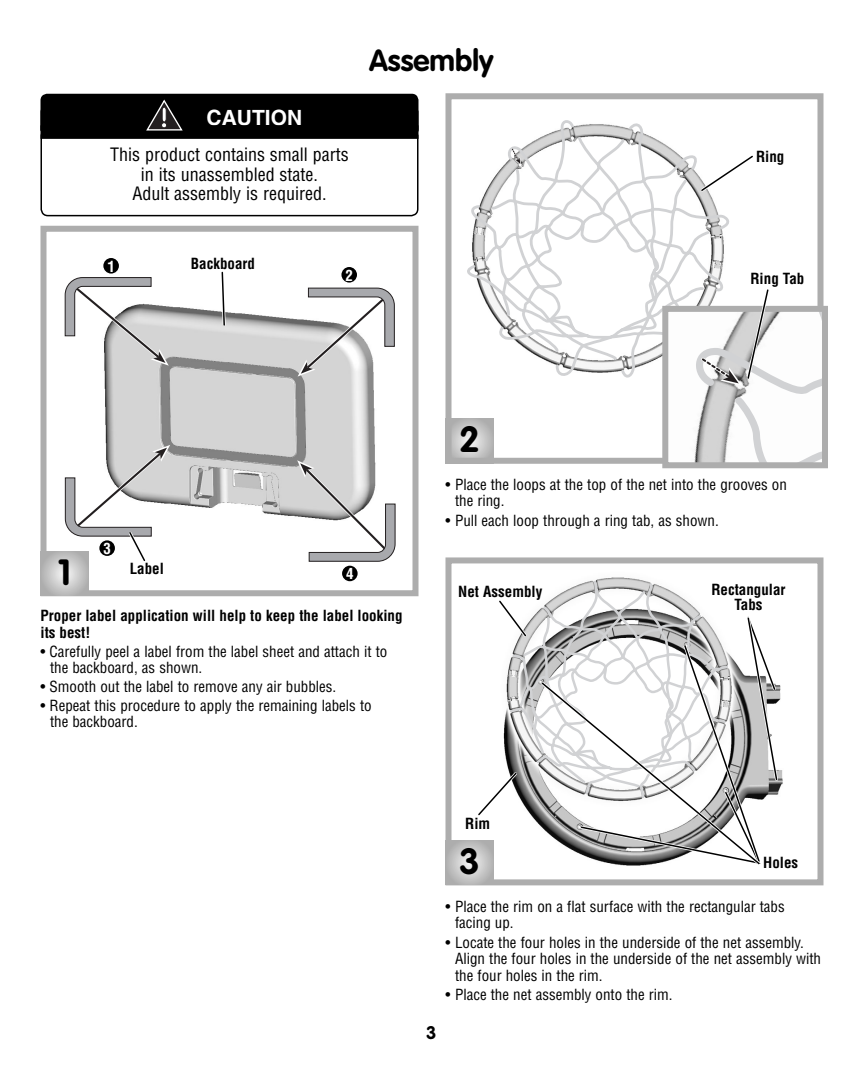
<style>
.page{position:relative;width:864px;height:1080px;background:#fff}
.page>*{position:absolute;margin:0;border:0;box-sizing:border-box;transform-origin:0 0}
.t1{font:700 36px "VAG Rounded Std";color:#000}
.t2{font:700 30px "VAG Rounded Std";color:#000}
.t3{font:700 21px "Helvetica LT Std";color:#fff}
.t4{font:condensed 18px/19.5px "Helvetica LT Std";color:#000;text-align:center}
.t5{font:700 18px "VAG Rounded Std";color:#000}
.t6{font:condensed 15px/16.5px "Helvetica LT Std";color:#000}
.t7{font:700 condensed 15px/16.5px "Helvetica LT Std";color:#000}
.t8{font:700 condensed 15px "Helvetica LT Std";color:#fff}
</style>
<div class="page">
<svg style="left:453px;top:419px;width:9px;height:38px"></svg>
<div style="left:446px;top:93px;width:378px;height:371px;border:6px solid #adadad"></div>
<img style="left:503px;top:577px;width:280px;height:247px">
<svg style="left:508px;top:579px;width:222px;height:221px"></svg>
<div style="left:446px;top:557px;width:378px;height:328px;border:6px solid #adadad"></div>
<svg style="left:446px;top:840px;width:47px;height:45px;background:#c3c3c3"></svg>
<svg style="left:462px;top:120px;width:271px;height:438px"></svg>
<svg style="left:511px;top:147px;width:10px;height:19px"></svg>
<div style="left:40px;top:226px;width:378px;height:370px;border:6px solid #adadad"></div>
<div style="left:446px;top:479px;width:378px;height:64px;background:#fff"></div>
<div style="left:40px;top:94px;width:378px;height:42px;background:#000;border-radius:7px"></div>
<div style="left:40px;top:129px;width:378px;height:87px;border:2px solid #000;border-radius:7px"></div>
<div style="left:40px;top:125px;width:378px;height:14px;background:#000"></div>
<svg style="left:146px;top:99px;width:37px;height:32px"></svg>
<svg style="left:40px;top:551px;width:48px;height:45px;background:#c4c4c4"></svg>
<img style="left:104px;top:306px;width:271px;height:211px">
<svg style="left:298px;top:287px;width:97px;height:90px"></svg>
<svg style="left:64px;top:277px;width:105px;height:89px"></svg>
<svg style="left:297px;top:460px;width:99px;height:102px"></svg>
<svg style="left:219px;top:271px;width:8px;height:57px"></svg>
<svg style="left:65px;top:445px;width:105px;height:119px"></svg>
<img style="left:669px;top:313px;width:26px;height:148px">
<div style="left:662px;top:306px;width:166px;height:162px;border:6px solid #adadad"></div>
<svg style="left:695px;top:287px;width:130px;height:178px"></svg>
<svg style="left:698px;top:153px;width:55px;height:41px"></svg>
<svg style="left:499px;top:598px;width:30px;height:41px"></svg>
<svg style="left:478px;top:769px;width:42px;height:49px"></svg>
<svg style="left:578px;top:614px;width:202px;height:210px"></svg>
<svg style="left:538px;top:679px;width:226px;height:147px"></svg>
<svg style="left:540px;top:681px;width:221px;height:185px"></svg>
<div style="left:103px;top:257px;width:17px;height:17px;background:#000;border-radius:50%"></div>
<div style="left:102px;top:256px;width:18px;height:19px;border:2px solid #fff;border-radius:50%"></div>
<div style="left:341px;top:266px;width:17px;height:17px;background:#000;border-radius:50%"></div>
<div style="left:340px;top:266px;width:19px;height:18px;border:2px solid #fff;border-radius:50%"></div>
<div style="left:99px;top:540px;width:17px;height:17px;background:#000;border-radius:50%"></div>
<div style="left:98px;top:539px;width:18px;height:18px;border:2px solid #fff;border-radius:50%"></div>
<div style="left:341px;top:565px;width:17px;height:17px;background:#000;border-radius:50%"></div>
<div style="left:341px;top:564px;width:18px;height:19px;border:2px solid #fff;border-radius:50%"></div>
<h3 class="t3" style="left:207px;top:110px;width:97px">CAUTION</h3>
<h2 class="t2" style="left:369px;top:48px;width:126px">Assembly</h2>
<p class="t4" style="left:110px;top:147px;width:240px">This product contains small parts</p>
<p class="t7" style="left:756px;top:149px;width:30px">Ring</p>
<p class="t4" style="left:132px;top:166px;width:196px">in its unassembled state.<br>Adult assembly is required.</p>
<p class="t8" style="left:107px;top:261px;width:9px">1</p>
<p class="t7" style="left:191px;top:256px;width:66px">Backboard</p>
<p class="t8" style="left:345px;top:270px;width:9px">2</p>
<p class="t7" style="left:750px;top:272px;width:55px">Ring Tab</p>
<p class="t8" style="left:103px;top:543px;width:9px">3</p>
<h1 class="t1" style="left:58px;top:557px;width:15px">1</h1>
<p class="t7" style="left:130px;top:562px;width:36px">Label</p>
<p class="t8" style="left:346px;top:568px;width:9px">4</p>
<p class="t7" style="left:40px;top:609px;width:364px">Proper label application will help to keep the label looking its best!</p>
<p class="t6" style="left:50px;top:644px;width:339px;text-indent:-10px">• Carefully peel a label from the label sheet and attach it to the backboard, as shown.</p>
<p class="t6" style="left:40px;top:679px;width:297px">• Smooth out the label to remove any air bubbles.</p>
<p class="t6" style="left:50px;top:698px;width:323px;text-indent:-10px">• Repeat this procedure to apply the remaining labels to the backboard.</p>
<h1 class="t1" style="left:459px;top:425px;width:22px">2</h1>
<p class="t6" style="left:455px;top:477px;width:333px;text-indent:-10px">• Place the loops at the top of the net into the grooves on the ring.</p>
<p class="t6" style="left:446px;top:513px;width:275px">• Pull each loop through a ring tab, as shown.</p>
<p class="t7" style="left:458px;top:585px;width:86px">Net Assembly</p>
<p class="t7" style="left:711px;top:584px;width:76px;line-height:15px;text-align:center">Rectangular<br>Tabs</p>
<p class="t7" style="left:465px;top:816px;width:27px">Rim</p>
<h1 class="t1" style="left:459px;top:846px;width:22px">3</h1>
<p class="t7" style="left:763px;top:856px;width:36px">Holes</p>
<p class="t5" style="left:426px;top:1025px;width:12px">3</p>
<p class="t6" style="left:455px;top:899px;width:331px;text-indent:-10px">• Place the rim on a flat surface with the rectangular tabs facing up.</p>
<p class="t6" style="left:455px;top:935px;width:368px;text-indent:-10px">• Locate the four holes in the underside of the net assembly.<br>Align the four holes in the underside of the net assembly with the four holes in the rim.</p>
<p class="t6" style="left:446px;top:988px;width:229px">• Place the net assembly onto the rim.</p>
</div>
